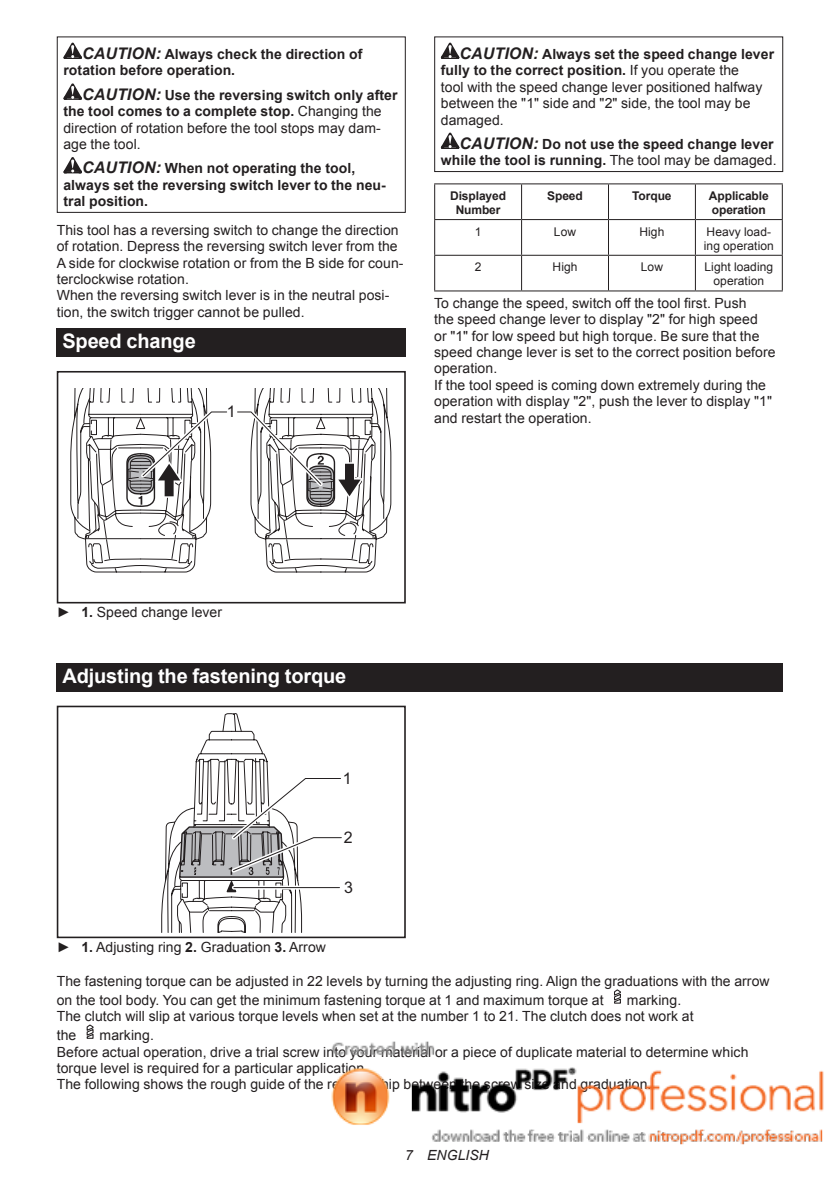
<style>
.page{position:relative;width:840px;height:1191px;background:#fff}
.page>*{position:absolute;margin:0;border:0;box-sizing:border-box;transform-origin:0 0}
.t1{font:700 20px "Arial";letter-spacing:-.01em;color:#fff}
.t2{font:16px "Arial";color:#231f20}
.t3{font:14px/16.4px "Arial";letter-spacing:.005em;color:#231f20}
.t4{font:700 14px/16.4px "Arial";letter-spacing:.005em;color:#231f20}
.t5{font:italic 14px "Arial";letter-spacing:.005em;color:#231f20}
.t6{font:12px/14px "Arial";letter-spacing:.005em;color:#231f20}
.t7{font:700 12px/14px "Arial";letter-spacing:-.01em;color:#231f20;text-align:center}
.s1{font-style:italic;font-size:16px}
.s2{font-weight:700;font-style:italic;font-size:16px}
.s3{font-weight:700}
.s4{font-weight:400}
</style>
<div class="page">
<svg style="left:63px;top:43px;width:19px;height:16px"></svg>
<svg style="left:63px;top:83px;width:19px;height:17px"></svg>
<svg style="left:63px;top:157px;width:19px;height:16px"></svg>
<div style="left:57px;top:36px;width:348px;height:177px;border:1px solid #231f20"></div>
<div style="left:57px;top:328px;width:348px;height:29px;background:#231f20"></div>
<div style="left:57px;top:371px;width:348px;height:232px;border:2px solid #231f20"></div>
<svg style="left:70px;top:388px;width:322px;height:185px"></svg>
<svg style="left:440px;top:43px;width:19px;height:16px"></svg>
<svg style="left:440px;top:133px;width:19px;height:16px"></svg>
<div style="left:434px;top:36px;width:348px;height:136px;border:1px solid #231f20"></div>
<hr style="left:434px;top:183px;width:87px;height:1px;background:#231f20">
<hr style="left:434px;top:184px;width:1px;height:35px;background:#231f20">
<hr style="left:521px;top:183px;width:87px;height:1px;background:#231f20">
<hr style="left:521px;top:184px;width:1px;height:35px;background:#231f20">
<hr style="left:608px;top:183px;width:87px;height:1px;background:#231f20">
<hr style="left:607px;top:184px;width:1px;height:35px;background:#231f20">
<hr style="left:695px;top:183px;width:87px;height:1px;background:#231f20">
<hr style="left:694px;top:184px;width:1px;height:35px;background:#231f20">
<hr style="left:781px;top:184px;width:1px;height:35px;background:#231f20">
<hr style="left:434px;top:219px;width:87px;height:1px;background:#231f20">
<hr style="left:434px;top:220px;width:1px;height:35px;background:#231f20">
<hr style="left:521px;top:219px;width:87px;height:1px;background:#231f20">
<hr style="left:521px;top:220px;width:1px;height:35px;background:#231f20">
<hr style="left:608px;top:219px;width:87px;height:1px;background:#231f20">
<hr style="left:607px;top:220px;width:1px;height:35px;background:#231f20">
<hr style="left:695px;top:219px;width:87px;height:1px;background:#231f20">
<hr style="left:694px;top:220px;width:1px;height:35px;background:#231f20">
<hr style="left:781px;top:220px;width:1px;height:35px;background:#231f20">
<hr style="left:434px;top:255px;width:87px;height:1px;background:#231f20">
<hr style="left:434px;top:256px;width:1px;height:34px;background:#231f20">
<hr style="left:521px;top:255px;width:87px;height:1px;background:#231f20">
<hr style="left:521px;top:256px;width:1px;height:34px;background:#231f20">
<hr style="left:608px;top:255px;width:87px;height:1px;background:#231f20">
<hr style="left:607px;top:256px;width:1px;height:34px;background:#231f20">
<hr style="left:695px;top:255px;width:87px;height:1px;background:#231f20">
<hr style="left:694px;top:256px;width:1px;height:34px;background:#231f20">
<hr style="left:781px;top:256px;width:1px;height:34px;background:#231f20">
<hr style="left:434px;top:290px;width:87px;height:1px;background:#231f20">
<hr style="left:521px;top:290px;width:87px;height:1px;background:#231f20">
<hr style="left:608px;top:290px;width:87px;height:1px;background:#231f20">
<hr style="left:695px;top:290px;width:87px;height:1px;background:#231f20">
<div style="left:57px;top:663px;width:725px;height:28px;background:#231f20"></div>
<div style="left:57px;top:705px;width:348px;height:233px;border:2px solid #231f20"></div>
<svg style="left:161px;top:706px;width:184px;height:227px"></svg>
<svg style="left:86px;top:1024px;width:8px;height:15px"></svg>
<img style="left:331px;top:989px;width:493px;height:156px">
<p class="t4" style="left:63px;top:46px;width:300px;text-indent:19px"><span class="s1">CAUTION:</span> Always check the direction of rotation before operation.</p>
<p class="t3" style="left:63px;top:87px;width:335px;text-indent:19px"><span class="s2">CAUTION:</span> <span class="s3">Use the reversing switch only after the tool comes to a complete stop.</span> Changing the direction of rotation before the tool stops may dam&shy;age the tool.</p>
<p class="t4" style="left:63px;top:161px;width:323px;text-indent:19px"><span class="s1">CAUTION:</span> When not operating the tool, always set the reversing switch lever to the neu&shy;tral position.</p>
<p class="t3" style="left:57px;top:222px;width:348px">This tool has a reversing switch to change the direction of rotation. Depress the reversing switch lever from the A side for clockwise rotation or from the B side for coun&shy;terclockwise rotation.<br>When the reversing switch lever is in the neutral posi&shy;tion, the switch trigger cannot be pulled.</p>
<h1 class="t1" style="left:62px;top:328px;width:135px">Speed change</h1>
<p class="t2" style="left:227px;top:400px;width:10px">1</p>
<p class="t3" style="left:440px;top:46px;width:334px;text-indent:19px"><span class="s2">CAUTION:</span> <span class="s3">Always set the speed change lever fully to the correct position.</span> If you operate the<br>tool with the speed change lever positioned halfway between the "1" side and "2" side, the tool may be damaged.</p>
<p class="t4" style="left:440px;top:136px;width:337px;text-align:right"><span class="s1">CAUTION:</span> Do not use the speed change lever while the tool is running. <span class="s4">The tool may be damaged.</span></p>
<p class="t7" style="left:450px;top:189px;width:57px">Displayed<br>Number</p>
<p class="t7" style="left:547px;top:189px;width:37px">Speed</p>
<p class="t7" style="left:632px;top:189px;width:41px">Torque</p>
<p class="t7" style="left:708px;top:189px;width:61px;text-align:left">Applicable operation</p>
<p class="t6" style="left:474px;top:224px;width:8px">1</p>
<p class="t6" style="left:553px;top:224px;width:24px">Low</p>
<p class="t6" style="left:639px;top:224px;width:26px">High</p>
<p class="t6" style="left:703px;top:224px;width:71px">Heavy load&shy;ing operation</p>
<p class="t6" style="left:474px;top:260px;width:8px">2</p>
<p class="t6" style="left:552px;top:260px;width:26px">High</p>
<p class="t6" style="left:640px;top:260px;width:24px">Low</p>
<p class="t6" style="left:704px;top:260px;width:70px;text-align:center">Light loading operation</p>
<p class="t3" style="left:434px;top:295px;width:343px">To change the speed, switch off the tool first. Push<br>the speed change lever to display "2" for high speed<br>or "1" for low speed but high torque. Be sure that the speed change lever is set to the correct position before operation.<br>If the tool speed is coming down extremely during the operation with display "2", push the lever to display "1" and restart the operation.</p>
<p class="t3" style="left:57px;top:604px;width:167px">► <span class="s3">1.</span> Speed change lever</p>
<h1 class="t1" style="left:62px;top:662px;width:285px">Adjusting the fastening torque</h1>
<p class="t2" style="left:343px;top:767px;width:10px">1</p>
<p class="t2" style="left:343px;top:826px;width:10px">2</p>
<p class="t2" style="left:344px;top:877px;width:10px">3</p>
<p class="t3" style="left:57px;top:938px;width:270px">► <span class="s3">1.</span> Adjusting ring <span class="s3">2.</span> Graduation <span class="s3">3.</span> Arrow</p>
<p class="t3" style="left:57px;top:972px;width:714px;line-height:18.8px">The fastening torque can be adjusted in 22 levels by turning the adjusting ring. Align the graduations with the arrow on the tool body. You can get the minimum fastening torque at 1 and maximum torque at</p>
<p class="t3" style="left:57px;top:992px;width:638px;text-indent:570px">marking.<br>The clutch will slip at various torque levels when set at the number 1 to 21. The clutch does not work at</p>
<p class="t3" style="left:57px;top:1027px;width:21px">the</p>
<p class="t3" style="left:57px;top:1027px;width:692px;text-indent:43px">marking.<br>Before actual operation, drive a trial screw into your material or a piece of duplicate material to determine which torque level is required for a particular application.<br>The following shows the rough guide of the relationship between the screw size and graduation.</p>
<p class="t5" style="left:405px;top:1146px;width:85px">7 ENGLISH</p>
</div>
